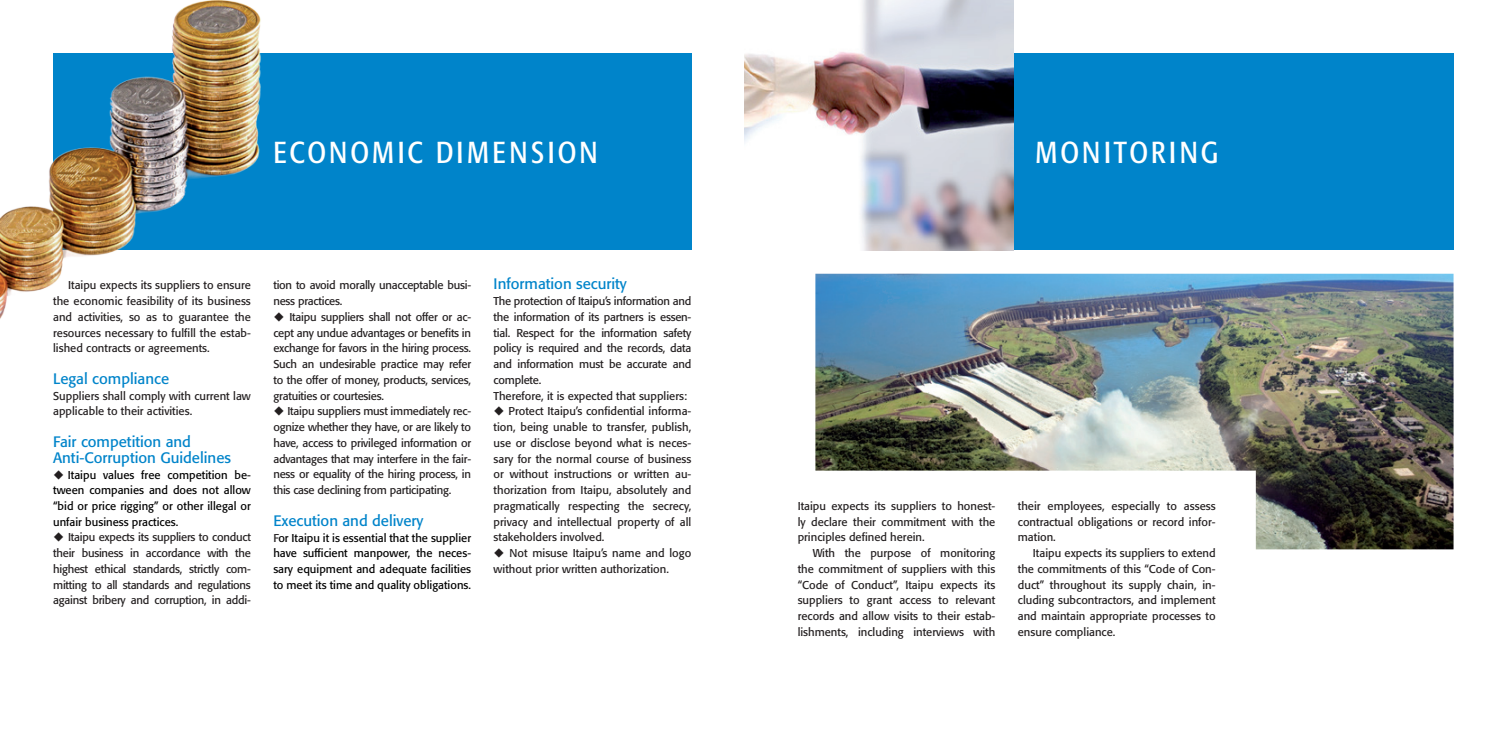
<style>
.page{position:relative;width:1489px;height:745px;background:#fff}
.page>*{position:absolute;margin:0;border:0;box-sizing:border-box;transform-origin:0 0}
.t1{font:condensed 30px "Formata";letter-spacing:.1em;color:#fff}
.t2{font:15px/15.8px "Formata";color:#0084ca}
.t3{font:11.25px/15.8px "Formata";color:#231f20;text-align:justify}
.t4{font:11.25px/15.8px "Formata";letter-spacing:-.02em;color:#231f20}
.t5{font:11.25px/15.8px "Formata";color:#000;text-align:justify}
.s1{color:#231f20}
</style>
<div class="page">
<div style="left:1013px;top:53px;width:440px;height:197px;background:#0084ca"></div>
<img style="left:815px;top:273px;width:638px;height:276px">
<img style="left:744px;top:0;width:269px;height:250px">
<div style="left:53px;top:53px;width:638px;height:197px;background:#0084ca"></div>
<img style="left:0;top:0;width:261px;height:319px">
<h1 class="t1" style="left:273px;top:135px;width:326px">ECONOMIC DIMENSION</h1>
<p class="t3" style="left:53px;top:277px;width:199px;text-indent:15px">Itaipu expects its suppliers to ensure the economic feasibility of its business and activities, so as to guarantee the resources necessary to fulfill the estab&shy;lished contracts or agreements.</p>
<h2 class="t2" style="left:53px;top:370px;width:117px">Legal compliance</h2>
<p class="t3" style="left:53px;top:387px;width:199px">Suppliers shall comply with current law applicable to their activities.</p>
<h2 class="t2" style="left:53px;top:433px;width:179px">Fair competition and<br>Anti-Corruption Guidelines</h2>
<p class="t5" style="left:53px;top:466px;width:199px"><span class="s1">◆</span> Itaipu values free competition be&shy;tween companies and does not allow “bid or price rigging” or other illegal or unfair business practices.</p>
<p class="t3" style="left:53px;top:529px;width:199px">◆ Itaipu expects its suppliers to conduct their business in accordance with the highest ethical standards, strictly com&shy;mitting to all standards and regulations against bribery and corruption, in addi-</p>
<p class="t4" style="left:273px;top:277px;width:199px">tion to avoid morally unacceptable busi&shy;ness practices.</p>
<p class="t3" style="left:273px;top:309px;width:199px">◆ Itaipu suppliers shall not offer or ac&shy;cept any undue advantages or benefits in exchange for favors in the hiring process.<br>Such an undesirable practice may refer to the offer of money, products, services, gratuities or courtesies.</p>
<p class="t3" style="left:273px;top:403px;width:199px">◆ Itaipu suppliers must immediately rec&shy;ognize whether they have, or are likely to have, access to privileged information or advantages that may interfere in the fair&shy;ness or equality of the hiring process, in this case declining from participating.</p>
<h2 class="t2" style="left:273px;top:512px;width:151px">Execution and delivery</h2>
<p class="t5" style="left:273px;top:529px;width:199px"><span class="s1">F</span>or Itaipu it is essential that the supplier have sufficient manpower, the neces&shy;sary equipment and adequate facilities to meet its time and quality obligations.</p>
<h2 class="t2" style="left:493px;top:276px;width:135px">Information security</h2>
<p class="t4" style="left:493px;top:293px;width:199px">The protection of Itaipu’s information and the information of its partners is essen&shy;tial. Respect for the information safety policy is required and the records, data and information must be accurate and complete.<br>Therefore, it is expected that suppliers:</p>
<p class="t3" style="left:493px;top:403px;width:199px">◆ Protect Itaipu’s confidential informa&shy;tion, being unable to transfer, publish, use or disclose beyond what is neces&shy;sary for the normal course of business or without instructions or written au&shy;thorization from Itaipu, absolutely and pragmatically respecting the secrecy, privacy and intellectual property of all stakeholders involved.</p>
<p class="t3" style="left:493px;top:545px;width:199px">◆ Not misuse Itaipu’s name and logo without prior written authorization.</p>
<h1 class="t1" style="left:1035px;top:135px;width:184px">MONITORING</h1>
<p class="t3" style="left:797px;top:498px;width:199px">Itaipu expects its suppliers to honest&shy;ly declare their commitment with the principles defined herein.</p>
<p class="t3" style="left:797px;top:545px;width:199px;text-indent:15px">With the purpose of monitoring the commitment of suppliers with this “Code of Conduct”, Itaipu expects its suppliers to grant access to relevant records and allow visits to their estab&shy;lishments, including interviews with</p>
<p class="t3" style="left:1017px;top:498px;width:199px">their employees, especially to assess contractual obligations or record infor&shy;mation.</p>
<p class="t3" style="left:1017px;top:545px;width:199px;text-indent:15px">Itaipu expects its suppliers to extend the commitments of this “Code of Con&shy;duct” throughout its supply chain, in&shy;cluding subcontractors, and implement and maintain appropriate processes to ensure compliance.</p>
</div>
